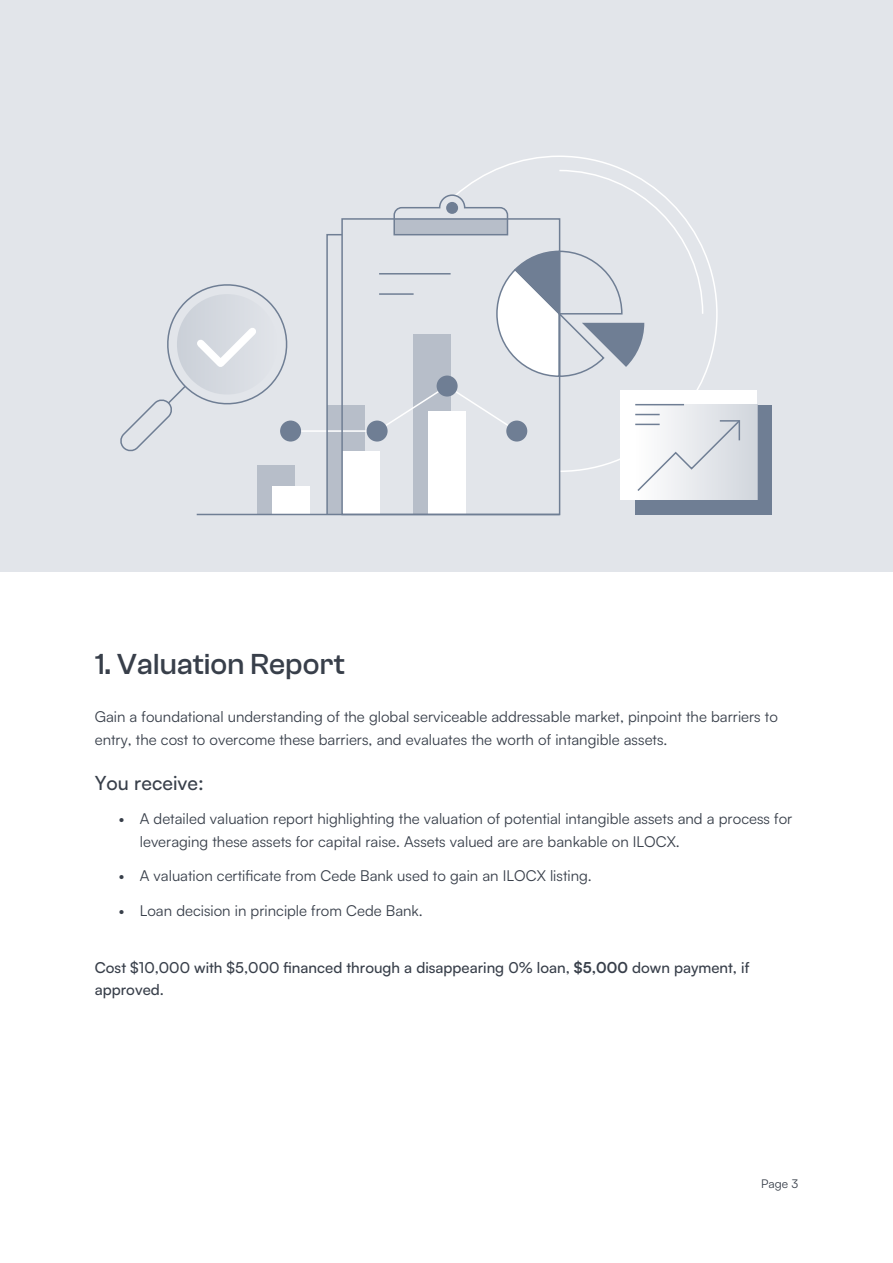
<style>
.page{position:relative;width:893px;height:1263px;background:#fff}
.page>*{position:absolute;margin:0;border:0;box-sizing:border-box;transform-origin:0 0}
.t1{font:500 30px "Clash Grotesk";letter-spacing:.005em;color:#383f4a}
.t2{font:500 19.5px "Satoshi";color:#383f4a}
.t3{font:15px/22.5px "Satoshi";color:#383f4a}
.t4{font:500 15px/22.5px "Satoshi";color:#383f4a}
.t5{font:12px "Satoshi";color:#383f4a}
.s1{font-weight:700}
</style>
<div class="page">
<div style="left:0;top:0;width:893px;height:572px;background:#e2e5ea"></div>
<div style="left:635px;top:405px;width:137px;height:109px;background:#6f7e94"></div>
<div style="left:635px;top:405px;width:122px;height:94px;background:#d4d8df"></div>
<svg style="left:120px;top:169px;width:621px;height:347px"></svg>
<h1 class="t1" style="left:95px;top:647px;width:252px">1. Valuation Report</h1>
<p class="t3" style="left:95px;top:705px;width:685px">Gain a foundational understanding of the global serviceable addressable market, pinpoint the barriers to entry, the cost to overcome these barriers, and evaluates the worth of intangible assets.</p>
<h2 class="t2" style="left:95px;top:769px;width:111px">You receive:</h2>
<p class="t3" style="left:140px;top:807px;width:654px;text-indent:-21px">• A detailed valuation report highlighting the valuation of potential intangible assets and a process for leveraging these assets for capital raise. Assets valued are are bankable on ILOCX.</p>
<p class="t3" style="left:119px;top:864px;width:474px">• A valuation certificate from Cede Bank used to gain an ILOCX listing.</p>
<p class="t3" style="left:119px;top:898px;width:305px">• Loan decision in principle from Cede Bank.</p>
<p class="t4" style="left:95px;top:955px;width:656px">Cost $10,000 with $5,000 financed through a disappearing 0% loan, <span class="s1">$5,000</span> down payment, if approved.</p>
<p class="t5" style="left:761px;top:1176px;width:39px">Page 3</p>
</div>
